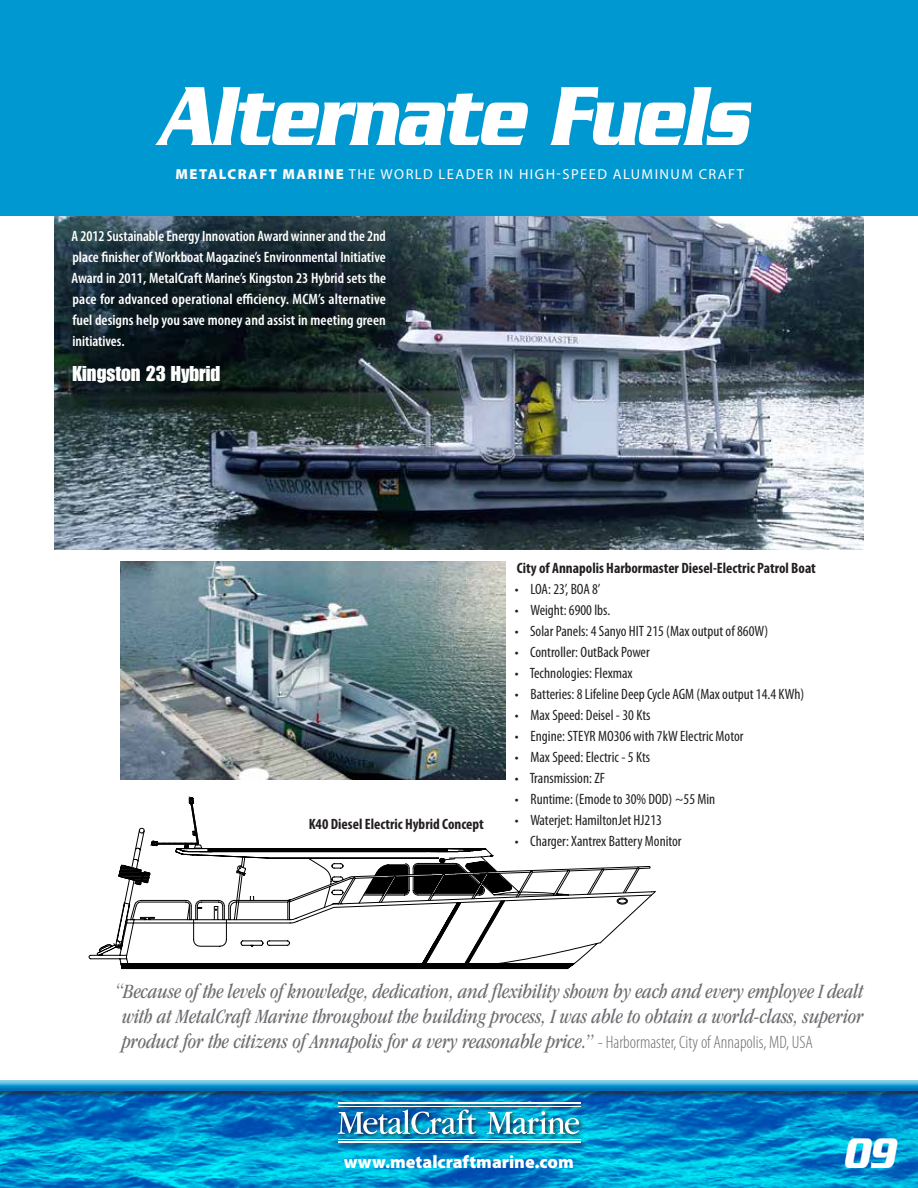
<style>
.page{position:relative;width:918px;height:1188px;background:#fff}
.page>*{position:absolute;margin:0;border:0;box-sizing:border-box;transform-origin:0 0}
.t1{font:italic 700 90.3px "Serpentine";letter-spacing:-.02em;color:#fff;scale:.74 1}
.t2{font:italic 700 46.2px "Serpentine";color:#fff;scale:.74 1}
.t3{font:italic condensed 21px/25.2px "ITC Garamond Std";color:#6d6e71;text-align:justify}
.t4{font:21px "Impact LT Std";color:#fff}
.t5{font:900 18px "Myriad Pro";color:#fff}
.t6{font:condensed 15px "Myriad Pro";color:#231f20}
.t7{font:600 condensed 15px/21px "Myriad Pro";color:#fff;text-align:justify}
.t8{font:700 condensed 15px "Myriad Pro";color:#231f20}
.t9{font:14.55px "Myriad Pro";letter-spacing:.1em;color:#fefaf9}
.s1{font-weight:900}
.s2{font-family:"Myriad Pro";font-weight:300;font-style:normal;font-size:18px}
</style>
<div class="page">
<div style="left:0;top:0;width:918px;height:216px;background:#0098d1"></div>
<svg style="left:88px;top:796px;width:568px;height:174px"></svg>
<img style="left:54px;top:216px;width:810px;height:334px">
<img style="left:121px;top:562px;width:384px;height:218px">
<img style="left:0;top:1098px;width:918px;height:90px">
<div style="left:336px;top:1101px;width:250px;height:48px;background:#231f20;opacity:.75"></div>
<img style="left:338px;top:1110px;width:138px;height:24px">
<svg style="left:487px;top:1111px;width:92px;height:23px"></svg>
<hr style="left:338px;top:1139px;width:242px;height:1px;background:#fff">
<hr style="left:338px;top:1141px;width:242px;height:2px;background:#fff">
<hr style="left:338px;top:1102px;width:242px;height:2px;background:#fff">
<hr style="left:338px;top:1106px;width:242px;height:1px;background:#fff">
<div style="left:0;top:1080px;width:918px;height:18px;background:#231f20;opacity:.75"></div>
<div style="left:0;top:1080px;width:918px;height:13px;background:#0098d1;opacity:.75"></div>
<h1 class="t1" style="left:156px;top:64px;width:801px">Alternate Fuels</h1>
<p class="t9" style="left:176px;top:166px;width:570px"><span class="s1">MetalCraft Marine</span> TH E WORLD LEADER IN HIGH-SPEED ALUMINUM CRAFT</p>
<p class="t7" style="left:72px;top:226px;width:316px">A 2012 Sustainable Energy Innovation Award winner and the 2nd place finisher of Workboat Magazine’s Environmental Initiative Award in 2011, MetalCraft Marine’s Kingston 23 Hybrid sets the pace for advanced operational efficiency. MCM’s alternative fuel designs help you save money and assist in meeting green initiatives.</p>
<h3 class="t4" style="left:73px;top:362px;width:149px">Kingston 23 Hybrid</h3>
<p class="t8" style="left:309px;top:816px;width:177px">K40 Diesel Electric Hybrid Concept</p>
<p class="t8" style="left:517px;top:560px;width:301px">City of Annapolis Harbormaster Diesel-Electric Patrol Boat</p>
<p class="t6" style="left:515px;top:581px;width:87px">• LOA: 23’, BOA 8’</p>
<p class="t6" style="left:515px;top:602px;width:97px">• Weight: 6900 lbs.</p>
<p class="t6" style="left:515px;top:623px;width:255px">• Solar Panels: 4 Sanyo HIT 215 (Max output of 860W)</p>
<p class="t6" style="left:515px;top:644px;width:136px">• Controller: OutBack Power</p>
<p class="t6" style="left:515px;top:665px;width:119px">• Technologies: Flexmax</p>
<p class="t6" style="left:515px;top:686px;width:291px">• Batteries: 8 Lifeline Deep Cycle AGM (Max output 14.4 KWh)</p>
<p class="t6" style="left:515px;top:707px;width:137px">• Max Speed: Deisel - 30 Kts</p>
<p class="t6" style="left:515px;top:728px;width:230px">• Engine: STEYR MO306 with 7kW Electric Motor</p>
<p class="t6" style="left:515px;top:749px;width:137px">• Max Speed: Electric - 5 Kts</p>
<p class="t6" style="left:515px;top:770px;width:92px">• Transmission: ZF</p>
<p class="t6" style="left:515px;top:791px;width:202px">• Runtime: (Emode to 30% DOD) ~55 Min</p>
<p class="t6" style="left:515px;top:812px;width:148px">• Waterjet: HamiltonJet HJ213</p>
<p class="t6" style="left:515px;top:833px;width:168px">• Charger: Xantrex Battery Monitor</p>
<p class="t3" style="left:122px;top:979px;width:743px;text-indent:-7px">“Because of the levels of knowledge, dedication, and flexibility shown by each and every employee I dealt with at MetalCraft Marine throughout the building process, I was able to obtain a world-class, superior product for the citizens of Annapolis for a very reasonable price.” <span class="s2">- Harbormaster, City of Annapolis, MD, USA</span></p>
<p class="t5" style="left:344px;top:1151px;width:232px">www.metalcraftmarine.com</p>
<h2 class="t2" style="left:842px;top:1127px;width:72px">09</h2>
</div>
